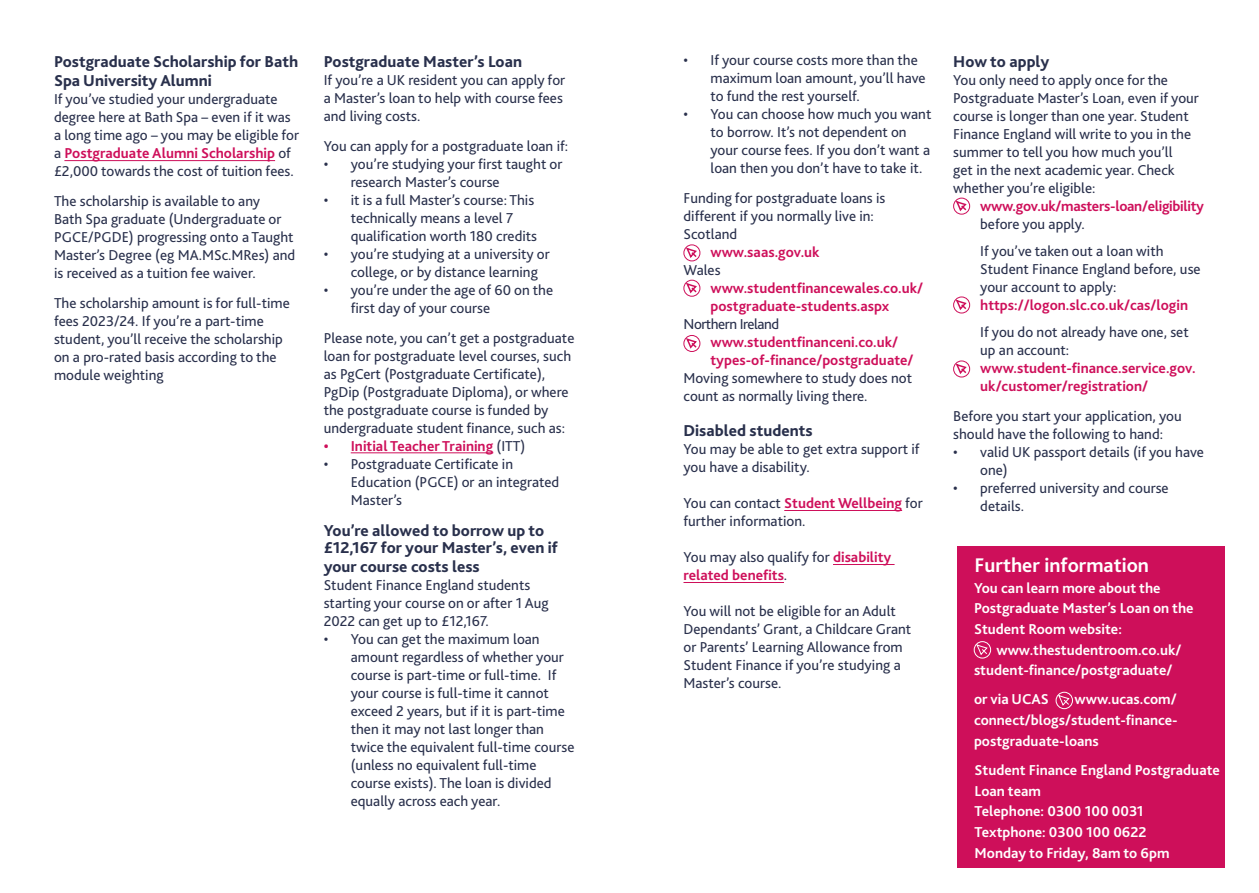
<style>
.page{position:relative;width:1259px;height:893px;background:#fff}
.page>*{position:absolute;margin:0;border:0;box-sizing:border-box;transform-origin:0 0}
.Header_3{font:700 20.7px "Bliss 2";color:#fff}
.Header_2{font:800 16.5px/19.8px "Bliss 2";color:#29304c}
.t1{font:15px/18px "Bliss 2";color:#29304c}
.t2{font:700 15px/20.7px "Bliss 2";color:#fff}
.t3{font:700 15px/18px "Bliss 2";color:#ce0f5a}
.t4{font:700 15px/18px "Bliss 2";letter-spacing:-.02em;color:#ce0f5a}
.t5{font:15px "Bliss 2";letter-spacing:-.03em;color:#29304c}
.s1{font-weight:700;color:#ce0f5a}
.s2{font-weight:400;color:#29304c}
</style>
<div class="page">
<hr style="left:64px;top:160px;width:211px;height:1px;background:#ce0f5a">
<hr style="left:351px;top:452px;width:142px;height:1px;background:#ce0f5a">
<hr style="left:784px;top:510px;width:118px;height:1px;background:#ce0f5a">
<hr style="left:833px;top:564px;width:61px;height:1px;background:#ce0f5a">
<hr style="left:683px;top:582px;width:101px;height:1px;background:#ce0f5a">
<div style="left:957px;top:546px;width:267px;height:321px;background:#ce0f5a"></div>
<div style="left:974px;top:641px;width:16px;height:17px;border:1px solid #fff;border-radius:50%"></div>
<svg style="left:976px;top:644px;width:12px;height:12px"></svg>
<div style="left:1056px;top:692px;width:16px;height:17px;border:1px solid #fff;border-radius:50%"></div>
<svg style="left:1058px;top:695px;width:12px;height:11px"></svg>
<div style="left:683px;top:244px;width:17px;height:17px;border:1px solid #ce0f5a;border-radius:50%"></div>
<svg style="left:685px;top:247px;width:13px;height:13px"></svg>
<div style="left:953px;top:198px;width:17px;height:17px;border:1px solid #ce0f5a;border-radius:50%"></div>
<svg style="left:955px;top:200px;width:13px;height:13px"></svg>
<div style="left:953px;top:297px;width:16px;height:16px;background:#db4f86;border-radius:50%"></div>
<div style="left:953px;top:297px;width:17px;height:16px;border:1px solid #ce0f5a;border-radius:50%"></div>
<svg style="left:955px;top:299px;width:13px;height:13px"></svg>
<div style="left:953px;top:361px;width:16px;height:16px;background:#db4f86;border-radius:50%"></div>
<div style="left:953px;top:361px;width:17px;height:16px;border:1px solid #ce0f5a;border-radius:50%"></div>
<svg style="left:955px;top:363px;width:13px;height:13px"></svg>
<div style="left:684px;top:280px;width:16px;height:16px;background:#d22368;border-radius:50%"></div>
<div style="left:683px;top:280px;width:17px;height:17px;border:1px solid #ce0f5a;border-radius:50%"></div>
<svg style="left:685px;top:282px;width:13px;height:13px"></svg>
<div style="left:684px;top:335px;width:16px;height:16px;background:#da4b83;border-radius:50%"></div>
<div style="left:683px;top:335px;width:17px;height:17px;border:1px solid #ce0f5a;border-radius:50%"></div>
<svg style="left:685px;top:337px;width:13px;height:13px"></svg>
<h2 class="Header_2" style="left:54px;top:51px;width:246px">Postgraduate Scholarship for Bath<br>Spa University Alumni</h2>
<p class="t1" style="left:54px;top:90px;width:247px">If you’ve studied your undergraduate degree here at Bath Spa – even if it was a long time ago – you may be eligible for a <span class="s1">Postgraduate Alumni Scholarship</span> of £2,000 towards the cost of tuition fees.</p>
<p class="t1" style="left:54px;top:192px;width:243px">The scholarship is available to any<br>Bath Spa graduate (Undergraduate or PGCE/PGDE) progressing onto a Taught Master’s Degree (eg MA.MSc.MRes) and is received as a tuition fee waiver.</p>
<p class="t1" style="left:54px;top:294px;width:237px">The scholarship amount is for full-time fees 2023/24. If you’re a part-time student, you’ll receive the scholarship on a pro-rated basis according to the module weighting</p>
<h2 class="Header_2" style="left:324px;top:51px;width:200px">Postgraduate Master’s Loan</h2>
<p class="t1" style="left:324px;top:71px;width:243px">If you’re a UK resident you can apply for a Master’s loan to help with course fees and living costs.</p>
<p class="t1" style="left:324px;top:137px;width:246px">You can apply for a postgraduate loan if:</p>
<p class="t1" style="left:351px;top:155px;width:213px;text-indent:-27px">• you’re studying your first taught or research Master’s course</p>
<p class="t1" style="left:351px;top:191px;width:188px;text-indent:-27px">• it is a full Master’s course: This technically means a level 7 qualification worth 180 credits</p>
<p class="t1" style="left:351px;top:245px;width:200px;text-indent:-27px">• you’re studying at a university or college, or by distance learning</p>
<p class="t1" style="left:351px;top:281px;width:204px;text-indent:-27px">• you’re under the age of 60 on the first day of your course</p>
<p class="t1" style="left:324px;top:329px;width:252px">Please note, you can’t get a postgraduate loan for postgraduate level courses, such as PgCert (Postgraduate Certificate), PgDip (Postgraduate Diploma), or where the postgraduate course is funded by undergraduate student finance, such as:</p>
<p class="t3" style="left:324px;top:437px;width:203px">• Initial Teacher Training <span class="s2">(ITT)</span></p>
<p class="t1" style="left:351px;top:455px;width:210px;text-indent:-27px">• Postgraduate Certificate in<br>Education (PGCE) or an integrated<br>Master’s</p>
<h2 class="Header_2" style="left:324px;top:522px;width:236px;line-height:16.5px">You’re allowed to borrow up to £12,167 for your Master’s, even if</h2>
<h2 class="Header_2" style="left:324px;top:557px;width:157px">your course costs less</h2>
<p class="t1" style="left:324px;top:576px;width:226px">Student Finance England students starting your course on or after 1 Aug<br>2022 can get up to £12,167.</p>
<p class="t1" style="left:351px;top:630px;width:225px;text-indent:-27px">• You can get the maximum loan amount regardless of whether your course is part-time or full-time. If your course is full-time it cannot exceed 2 years, but if it is part-time then it may not last longer than twice the equivalent full-time course (unless no equivalent full-time course exists). The loan is divided equally across each year.</p>
<p class="t1" style="left:710px;top:51px;width:217px;text-indent:-27px">• If your course costs more than the maximum loan amount, you’ll have to fund the rest yourself.</p>
<p class="t1" style="left:710px;top:105px;width:222px;text-indent:-27px">• You can choose how much you want to borrow. It’s not dependent on your course fees. If you don’t want a loan then you don’t have to take it.</p>
<p class="t1" style="left:683px;top:189px;width:203px">Funding for postgraduate loans is different if you normally live in:</p>
<p class="t1" style="left:683px;top:225px;width:55px">Scotland</p>
<p class="t3" style="left:710px;top:243px;width:111px">www.saas.gov.uk</p>
<p class="t1" style="left:683px;top:261px;width:39px">Wales</p>
<p class="t3" style="left:710px;top:279px;width:214px">www.studentfinancewales.co.uk/ postgraduate-students.aspx</p>
<p class="t5" style="left:683px;top:315px;width:97px">Northern Ireland</p>
<p class="t3" style="left:710px;top:333px;width:204px">www.studentfinanceni.co.uk/ types-of-finance/postgraduate/</p>
<p class="t1" style="left:683px;top:369px;width:230px">Moving somewhere to study does not count as normally living there.</p>
<h2 class="Header_2" style="left:683px;top:421px;width:130px">Disabled students</h2>
<p class="t1" style="left:683px;top:440px;width:238px">You may be able to get extra support if you have a disability.</p>
<p class="t1" style="left:683px;top:494px;width:241px">You can contact <span class="s1">Student Wellbeing</span> for further information.</p>
<p class="t3" style="left:683px;top:548px;width:209px"><span class="s2">You may also qualify for</span> disability related benefits<span class="s2">.</span></p>
<p class="t1" style="left:683px;top:602px;width:229px">You will not be eligible for an Adult<br>Dependants’ Grant, a Childcare Grant or Parents’ Learning Allowance from<br>Student Finance if you’re studying a<br>Master’s course.</p>
<h2 class="Header_2" style="left:953px;top:51px;width:97px">How to apply</h2>
<p class="t1" style="left:953px;top:71px;width:247px">You only need to apply once for the Postgraduate Master’s Loan, even if your course is longer than one year. Student Finance England will write to you in the summer to tell you how much you’ll<br>get in the next academic year. Check whether you’re eligible:</p>
<p class="t4" style="left:980px;top:197px;width:225px">www.gov.uk/masters-loan/eligibility <span class="s2">before you apply.</span></p>
<p class="t1" style="left:980px;top:242px;width:222px">If you’ve taken out a loan with<br>Student Finance England before, use your account to apply:</p>
<p class="t3" style="left:980px;top:296px;width:209px">https://logon.slc.co.uk/cas/login</p>
<p class="t1" style="left:980px;top:323px;width:210px">If you do not already have one, set up an account:</p>
<p class="t3" style="left:980px;top:359px;width:217px">www.student-finance.service.gov. uk/customer/registration/</p>
<p class="t1" style="left:953px;top:407px;width:230px">Before you start your application, you should have the following to hand:</p>
<p class="t1" style="left:980px;top:443px;width:225px;text-indent:-27px">• valid UK passport details (if you have one)</p>
<p class="t1" style="left:980px;top:479px;width:190px;text-indent:-27px">• preferred university and course details.</p>
<h3 class="Header_3" style="left:974px;top:552px;width:176px">Further information</h3>
<p class="t2" style="left:974px;top:577px;width:221px">You can learn more about the<br>Postgraduate Master’s Loan on the<br>Student Room website:</p>
<p class="t2" style="left:974px;top:639px;width:209px;text-indent:22px">www.thestudentroom.co.uk/ student-finance/postgraduate/</p>
<p class="t2" style="left:974px;top:689px;width:76px">or via UCAS</p>
<p class="t2" style="left:974px;top:689px;width:205px;text-align:justify;text-indent:101px">www.ucas.com/ connect/blogs/student-finance&shy;postgraduate-loans</p>
<p class="t2" style="left:974px;top:760px;width:247px">Student Finance England Postgraduate<br>Loan team</p>
<p class="t2" style="left:974px;top:801px;width:170px">Telephone: 0300 100 0031</p>
<p class="t2" style="left:974px;top:822px;width:173px">Textphone: 0300 100 0622</p>
<p class="t2" style="left:974px;top:842px;width:196px">Monday to Friday, 8am to 6pm</p>
</div>
